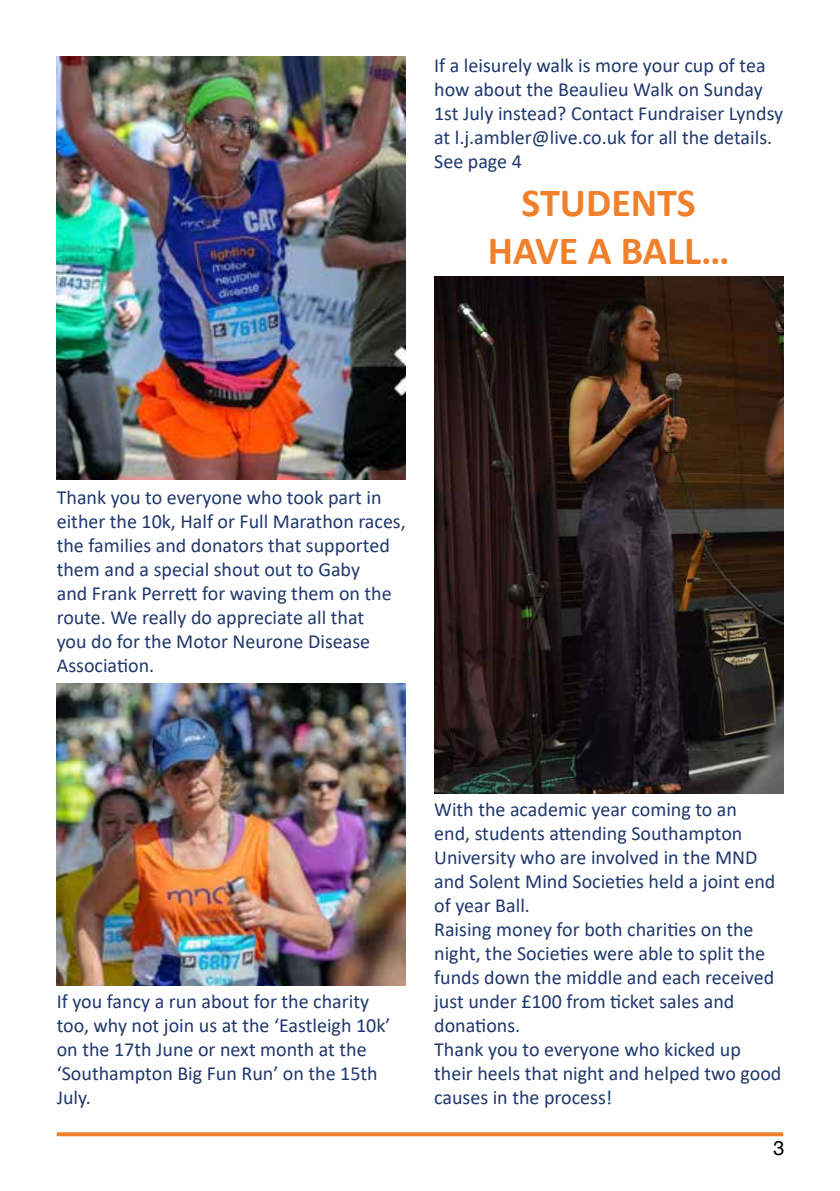
<style>
.page{position:relative;width:840px;height:1191px;background:#fff}
.page>*{position:absolute;margin:0;border:0;box-sizing:border-box;transform-origin:0 0}
.t1{font:700 40px/48px "Calibri";color:#f0802b;text-align:center}
.t2{font:20px/24px "Calibri";color:#20386d}
.t3{font:20px "Helvetica";color:#000}
</style>
<div class="page">
<svg style="left:57px;top:1132px;width:725px;height:4px;fill:#f0802b"></svg>
<img style="left:57px;top:683px;width:348px;height:302px">
<img style="left:57px;top:57px;width:348px;height:422px">
<img style="left:434px;top:276px;width:348px;height:517px">
<p class="t2" style="left:434px;top:53px;width:350px">If a leisurely walk is more your cup of tea how about the Beaulieu Walk on Sunday 1st July instead? Contact Fundraiser Lyndsy at l.j.ambler@live.co.uk for all the details.<br>See page 4</p>
<h1 class="t1" style="left:487px;top:178px;width:243px">STUDENTS<br>HAVE A BALL…</h1>
<p class="t2" style="left:57px;top:485px;width:350px">Thank you to everyone who took part in either the 10k, Half or Full Marathon races, the families and donators that supported them and a special shout out to Gaby<br>and Frank Perrett for waving them on the route. We really do appreciate all that<br>you do for the Motor Neurone Disease Association.</p>
<p class="t2" style="left:57px;top:989px;width:335px">If you fancy a run about for the charity too, why not join us at the ‘Eastleigh 10k’ on the 17th June or next month at the ‘Southampton Big Fun Run’ on the 15th<br>July.</p>
<p class="t2" style="left:434px;top:797px;width:348px">With the academic year coming to an<br>end, students attending Southampton University who are involved in the MND and Solent Mind Societies held a joint end of year Ball.<br>Raising money for both charities on the night, the Societies were able to split the funds down the middle and each received just under £100 from ticket sales and donations.<br>Thank you to everyone who kicked up their heels that night and helped two good causes in the process!</p>
<p class="t3" style="left:772px;top:1135px;width:13px">3</p>
</div>
